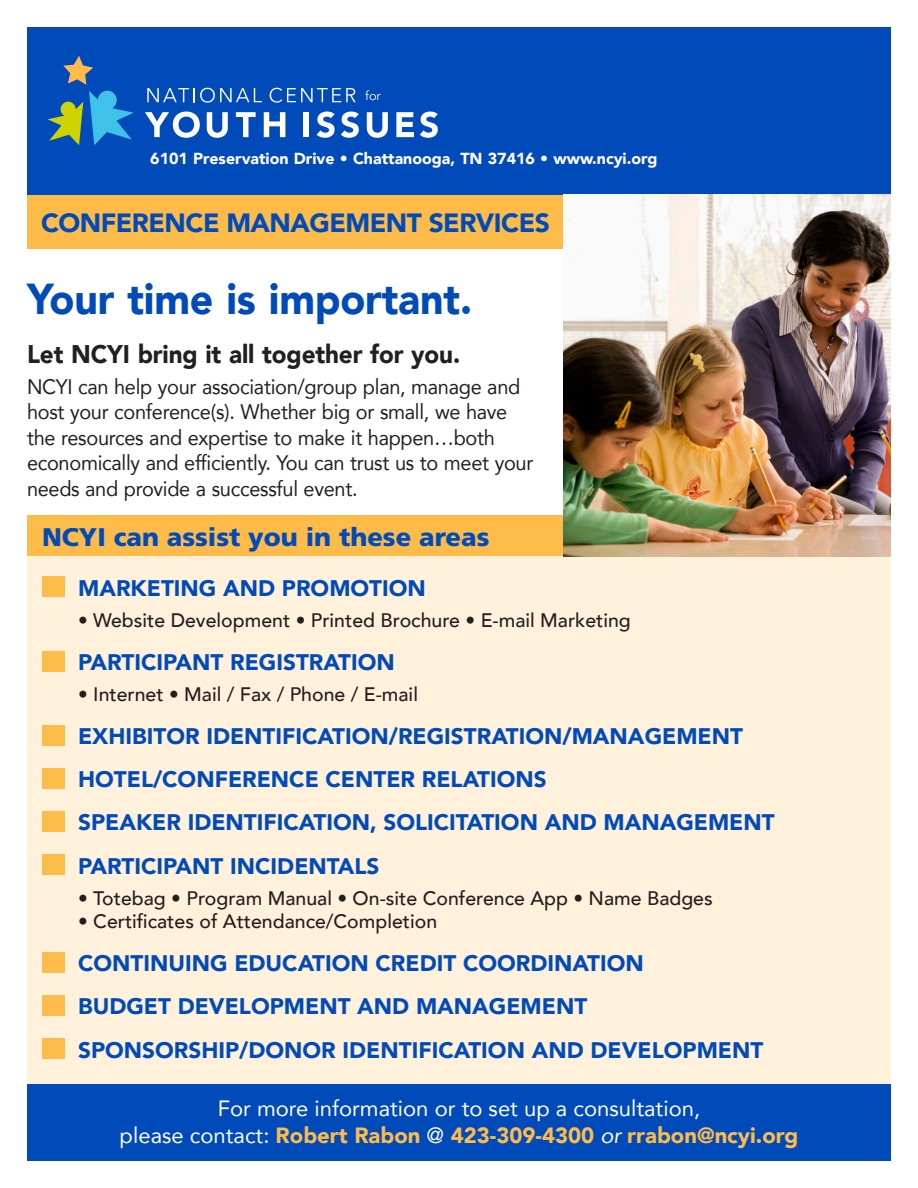
<style>
.page{position:relative;width:918px;height:1188px;background:#fff}
.page>*{position:absolute;margin:0;border:0;box-sizing:border-box;transform-origin:0 0}
.t1{font:900 43.2px "Avenir";letter-spacing:-.005em;color:#004aba;scale:.95 1}
.t2{font:900 26.25px "Avenir";letter-spacing:-.02em;color:#004aba}
.t3{font:900 25.5px "Avenir";letter-spacing:-.005em;color:#231f20;scale:.95 1}
.t4{font:900 25.5px "Frutiger";color:#004aba}
.t5{font:900 22.5px/43.2px "Avenir";color:#004aba}
.t6{font:22.05px/26.4px "Avenir";color:#fff;text-align:center}
.t7{font:21px/25.5px "Avenir";letter-spacing:-.015em;color:#231f20;scale:.95 1}
.t8{font:500 19.5px "Avenir";color:#231f20}
.t9{font:900 15.9px "Avenir";color:#fff}
.s1{font-weight:900;color:#fdbc4a}
.s2{font-style:italic}
</style>
<div class="page">
<div style="left:27px;top:179px;width:762px;height:69px;background:#fdbc4a"></div>
<div style="left:27px;top:1020px;width:864px;height:141px;background:#004aba"></div>
<div style="left:27px;top:547px;width:864px;height:537px;background:#fff1db"></div>
<div style="left:42px;top:577px;width:22px;height:20px;background:#fdbc4a"></div>
<div style="left:42px;top:651px;width:22px;height:20px;background:#fdbc4a"></div>
<div style="left:42px;top:725px;width:22px;height:21px;background:#fdbc4a"></div>
<div style="left:42px;top:768px;width:22px;height:21px;background:#fdbc4a"></div>
<div style="left:42px;top:811px;width:22px;height:21px;background:#fdbc4a"></div>
<div style="left:42px;top:854px;width:22px;height:21px;background:#fdbc4a"></div>
<div style="left:42px;top:952px;width:22px;height:21px;background:#fdbc4a"></div>
<div style="left:42px;top:995px;width:22px;height:21px;background:#fdbc4a"></div>
<div style="left:42px;top:1038px;width:22px;height:21px;background:#fdbc4a"></div>
<div style="left:27px;top:27px;width:864px;height:167px;background:#004aba"></div>
<svg style="left:63px;top:56px;width:30px;height:29px"></svg>
<svg style="left:89px;top:91px;width:45px;height:54px"></svg>
<svg style="left:48px;top:102px;width:35px;height:43px"></svg>
<svg style="left:145px;top:112px;width:55px;height:26px"></svg>
<svg style="left:207px;top:112px;width:21px;height:26px"></svg>
<svg style="left:236px;top:112px;width:20px;height:25px"></svg>
<svg style="left:264px;top:112px;width:21px;height:25px"></svg>
<div style="left:303px;top:112px;width:6px;height:25px;background:#fff"></div>
<svg style="left:317px;top:112px;width:18px;height:26px"></svg>
<svg style="left:341px;top:112px;width:18px;height:26px"></svg>
<svg style="left:367px;top:112px;width:21px;height:26px"></svg>
<svg style="left:396px;top:112px;width:18px;height:25px"></svg>
<svg style="left:420px;top:112px;width:18px;height:26px"></svg>
<svg style="left:147px;top:88px;width:115px;height:15px"></svg>
<svg style="left:270px;top:88px;width:86px;height:15px"></svg>
<svg style="left:365px;top:90px;width:16px;height:10px"></svg>
<div style="left:27px;top:516px;width:864px;height:40px;background:#fdbc4a"></div>
<img style="left:563px;top:194px;width:328px;height:362px">
<p class="t9" style="left:150px;top:145px;width:509px">6101 Preservation Drive • Chattanooga, TN 37416 • www.ncyi.org</p>
<p class="t2" style="left:41px;top:200px;width:510px">CONFERENCE MANAGEMENT SERVICES</p>
<h1 class="t1" style="left:27px;top:262px;width:470px">Your time is important.</h1>
<p class="t3" style="left:27px;top:332px;width:458px">Let NCYI bring it all together for you.</p>
<p class="t7" style="left:27px;top:373px;width:535px">NCYI can help your association/group plan, manage and host your conference(s). Whether big or small, we have the resources and expertise to make it happen…both economically and efficiently. You can trust us to meet your needs and provide a successful event.</p>
<p class="t4" style="left:42px;top:522px;width:449px">NCYI can assist you in these areas</p>
<p class="t5" style="left:78px;top:566px;width:349px">MARKETING AND PROMOTION</p>
<p class="t8" style="left:78px;top:603px;width:554px">• Website Development • Printed Brochure • E-mail Marketing</p>
<p class="t5" style="left:78px;top:640px;width:318px">PARTICIPANT REGISTRATION</p>
<p class="t8" style="left:78px;top:677px;width:341px">• Internet • Mail / Fax / Phone / E-mail</p>
<p class="t5" style="left:78px;top:714px;width:698px">EXHIBITOR IDENTIFICATION/REGISTRATION/MANAGEMENT HOTEL/CONFERENCE CENTER RELATIONS<br>SPEAKER IDENTIFICATION, SOLICITATION AND MANAGEMENT PARTICIPANT INCIDENTALS</p>
<p class="t8" style="left:78px;top:881px;width:636px">• Totebag • Program Manual • On-site Conference App • Name Badges</p>
<p class="t8" style="left:78px;top:904px;width:361px">• Certificates of Attendance/Completion</p>
<p class="t5" style="left:78px;top:941px;width:687px">CONTINUING EDUCATION CREDIT COORDINATION<br>BUDGET DEVELOPMENT AND MANAGEMENT<br>SPONSORSHIP/DONOR IDENTIFICATION AND DEVELOPMENT</p>
<p class="t6" style="left:120px;top:1095px;width:680px">For more information or to set up a consultation,<br>please contact: <span class="s1">Robert Rabon</span> @ <span class="s1">423-309-4300</span> <span class="s2">or</span> <span class="s1">rrabon@ncyi.org</span></p>
</div>
